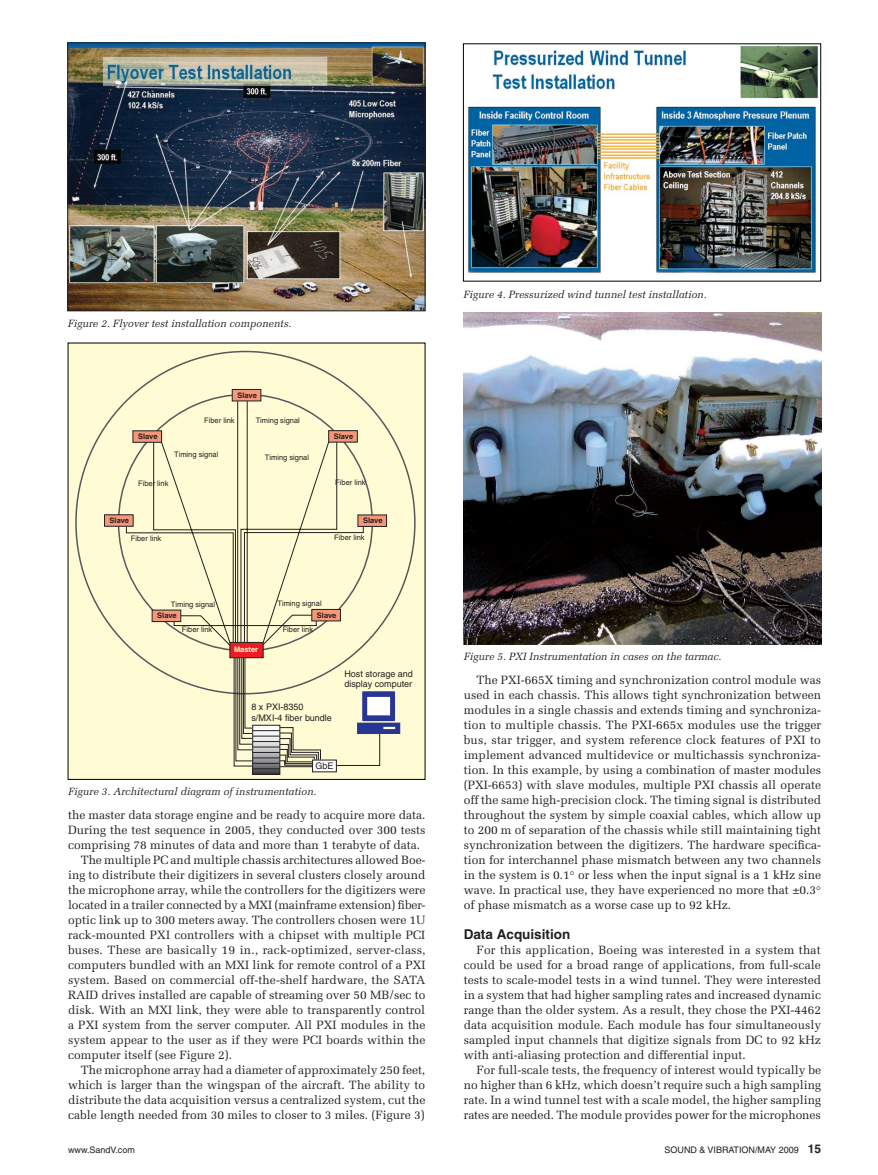
<style>
.page{position:relative;width:878px;height:1175px;background:#fff}
.page>*{position:absolute;margin:0;border:0;box-sizing:border-box;transform-origin:0 0}
.t1{font:700 13.5px "Helvetica";color:#231f20}
.t2{font:12px/15px "Melior";color:#231f20;text-align:justify}
.t3{font:italic 10.5px "Melior";color:#231f20}
.t4{font:9.15px/10.9px "Helvetica";color:#231f20}
.t5{font:9px "Helvetica";color:#231f20}
.t6{font:7.65px "Helvetica";color:#231f20}
.t7{font:700 7.65px "Helvetica";color:#231f20}
.t8{font:700 7.65px "Helvetica";color:#fffbcc}
.s1{font-weight:700;font-size:12px}
</style>
<div class="page">
<img style="left:69px;top:45px;width:354px;height:264px">
<div style="left:67px;top:43px;width:358px;height:268px;border:1px solid #231f20"></div>
<div style="left:68px;top:343px;width:357px;height:436px;background:#fffcd5"></div>
<svg style="left:75px;top:350px;width:341px;height:296px"></svg>
<svg style="left:126px;top:400px;width:238px;height:367px"></svg>
<div style="left:132px;top:430px;width:30px;height:12px;background:#f7977a"></div>
<div style="left:232px;top:389px;width:29px;height:12px;background:#f7977a;border:1px solid #231f20"></div>
<div style="left:328px;top:430px;width:30px;height:12px;background:#f7977a;border:1px solid #231f20"></div>
<div style="left:357px;top:514px;width:30px;height:13px;background:#f7977a;border:1px solid #231f20"></div>
<div style="left:104px;top:514px;width:29px;height:12px;background:#f7977a;border:1px solid #231f20"></div>
<div style="left:152px;top:609px;width:29px;height:13px;background:#f7977a;border:1px solid #231f20"></div>
<div style="left:311px;top:609px;width:30px;height:12px;background:#f7977a;border:1px solid #231f20"></div>
<div style="left:229px;top:642px;width:34px;height:16px;background:#ed1c24;border:1px solid #231f20"></div>
<svg style="left:252px;top:691px;width:148px;height:84px"></svg>
<div style="left:312px;top:759px;width:25px;height:13px;background:#fff;border:1px solid #231f20"></div>
<img style="left:467px;top:45px;width:352px;height:230px">
<div style="left:463px;top:43px;width:358px;height:238px;border:1px solid #000"></div>
<img style="left:463px;top:313px;width:358px;height:331px">
<p class="t3" style="left:68px;top:317px;width:225px">Figure 2. Flyover test installation components.</p>
<p class="t7" style="left:237px;top:390px;width:21px">Slave</p>
<p class="t6" style="left:204px;top:415px;width:32px">Fiber link</p>
<p class="t6" style="left:256px;top:416px;width:46px">Timing signal</p>
<p class="t7" style="left:138px;top:431px;width:21px">Slave</p>
<p class="t7" style="left:334px;top:431px;width:21px">Slave</p>
<p class="t6" style="left:174px;top:450px;width:46px">Timing signal</p>
<p class="t6" style="left:265px;top:453px;width:46px">Timing signal</p>
<p class="t6" style="left:138px;top:478px;width:32px">Fiber link</p>
<p class="t6" style="left:335px;top:477px;width:32px">Fiber link</p>
<p class="t7" style="left:110px;top:515px;width:21px">Slave</p>
<p class="t7" style="left:363px;top:516px;width:21px">Slave</p>
<p class="t6" style="left:131px;top:534px;width:32px">Fiber link</p>
<p class="t6" style="left:334px;top:533px;width:32px">Fiber link</p>
<p class="t6" style="left:171px;top:600px;width:46px">Timing signal</p>
<p class="t6" style="left:277px;top:599px;width:46px">Timing signal</p>
<p class="t7" style="left:157px;top:611px;width:21px">Slave</p>
<p class="t7" style="left:317px;top:610px;width:21px">Slave</p>
<p class="t8" style="left:234px;top:645px;width:26px">Master</p>
<p class="t6" style="left:182px;top:625px;width:32px">Fiber link</p>
<p class="t6" style="left:283px;top:625px;width:32px">Fiber link</p>
<p class="t4" style="left:251px;top:701px;width:82px">8 x PXI-8350 s/MXI-4 fiber bundle</p>
<p class="t4" style="left:344px;top:668px;width:70px">Host storage and display computer</p>
<p class="t4" style="left:315px;top:760px;width:20px">GbE</p>
<p class="t3" style="left:68px;top:785px;width:250px">Figure 3. Architectural diagram of instrumentation.</p>
<p class="t2" style="left:68px;top:807px;width:359px">the master data storage engine and be ready to acquire more data.</p>
<p class="t2" style="left:68px;top:822px;width:359px">During the test sequence in 2005, they conducted over 300 tests</p>
<p class="t2" style="left:68px;top:837px;width:354px">comprising 78 minutes of data and more than 1 terabyte of data.</p>
<p class="t2" style="left:81px;top:852px;width:346px">The multiple PC and multiple chassis architectures allowed Boe-</p>
<p class="t2" style="left:68px;top:867px;width:359px">ing to distribute their digitizers in several clusters closely around</p>
<p class="t2" style="left:68px;top:882px;width:359px">the microphone array, while the controllers for the digitizers were</p>
<p class="t2" style="left:68px;top:897px;width:359px">located in a trailer connected by a MXI (mainframe extension) fiber-</p>
<p class="t2" style="left:68px;top:912px;width:359px">optic link up to 300 meters away. The controllers chosen were 1U</p>
<p class="t2" style="left:68px;top:927px;width:358px">rack-mounted PXI controllers with a chipset with multiple PCI</p>
<p class="t2" style="left:68px;top:942px;width:359px">buses. These are basically 19 in., rack-optimized, server-class,</p>
<p class="t2" style="left:68px;top:957px;width:359px">computers bundled with an MXI link for remote control of a PXI</p>
<p class="t2" style="left:68px;top:972px;width:359px">system. Based on commercial off-the-shelf hardware, the SATA</p>
<p class="t2" style="left:68px;top:987px;width:359px">RAID drives installed are capable of streaming over 50 MB/sec to</p>
<p class="t2" style="left:68px;top:1002px;width:358px">disk. With an MXI link, they were able to transparently control</p>
<p class="t2" style="left:68px;top:1017px;width:359px">a PXI system from the server computer. All PXI modules in the</p>
<p class="t2" style="left:68px;top:1032px;width:359px">system appear to the user as if they were PCI boards within the</p>
<p class="t2" style="left:68px;top:1047px;width:165px">computer itself (see Figure 2).</p>
<p class="t2" style="left:81px;top:1062px;width:346px">The microphone array had a diameter of approximately 250 feet,</p>
<p class="t2" style="left:68px;top:1077px;width:358px">which is larger than the wingspan of the aircraft. The ability to</p>
<p class="t2" style="left:68px;top:1092px;width:359px">distribute the data acquisition versus a centralized system, cut the</p>
<p class="t2" style="left:68px;top:1107px;width:358px">cable length needed from 30 miles to closer to 3 miles. (Figure 3)</p>
<p class="t3" style="left:463px;top:288px;width:245px">Figure 4. Pressurized wind tunnel test installation.</p>
<p class="t3" style="left:463px;top:650px;width:259px">Figure 5. PXI Instrumentation in cases on the tarmac.</p>
<p class="t2" style="left:463px;top:672px;width:359px;text-indent:13px">The PXI-665X timing and synchronization control module was used in each chassis. This allows tight synchronization between modules in a single chassis and extends timing and synchroniza&shy;tion to multiple chassis. The PXI-665x modules use the trigger bus, star trigger, and system reference clock features of PXI to implement advanced multidevice or multichassis synchroniza&shy;tion. In this example, by using a combination of master modules (PXI-6653) with slave modules, multiple PXI chassis all operate off the same high-precision clock. The timing signal is distributed throughout the system by simple coaxial cables, which allow up to 200 m of separation of the chassis while still maintaining tight synchronization between the digitizers. The hardware specifica&shy;tion for interchannel phase mismatch between any two channels in the system is 0.1° or less when the input signal is a 1 kHz sine wave. In practical use, they have experienced no more that ±0.3° of phase mismatch as a worse case up to 92 kHz.</p>
<p class="t1" style="left:463px;top:926px;width:108px">Data Acquisition</p>
<p class="t2" style="left:463px;top:942px;width:359px;text-indent:13px">For this application, Boeing was interested in a system that could be used for a broad range of applications, from full-scale tests to scale-model tests in a wind tunnel. They were interested in a system that had higher sampling rates and increased dynamic range than the older system. As a result, they chose the PXI-4462 data acquisition module. Each module has four simultaneously sampled input channels that digitize signals from DC to 92 kHz with anti-aliasing protection and differential input.</p>
<p class="t2" style="left:463px;top:1062px;width:359px;text-indent:13px">For full-scale tests, the frequency of interest would typically be no higher than 6 kHz, which doesn’t require such a high sampling rate. In a wind tunnel test with a scale model, the higher sampling rates are needed. The module provides power for the microphones</p>
<p class="t5" style="left:68px;top:1144px;width:68px">www.SandV.com</p>
<p class="t5" style="left:664px;top:1144px;width:158px">SOUND &amp; VIBRATION/MAY 2009 <span class="s1">15</span></p>
</div>
